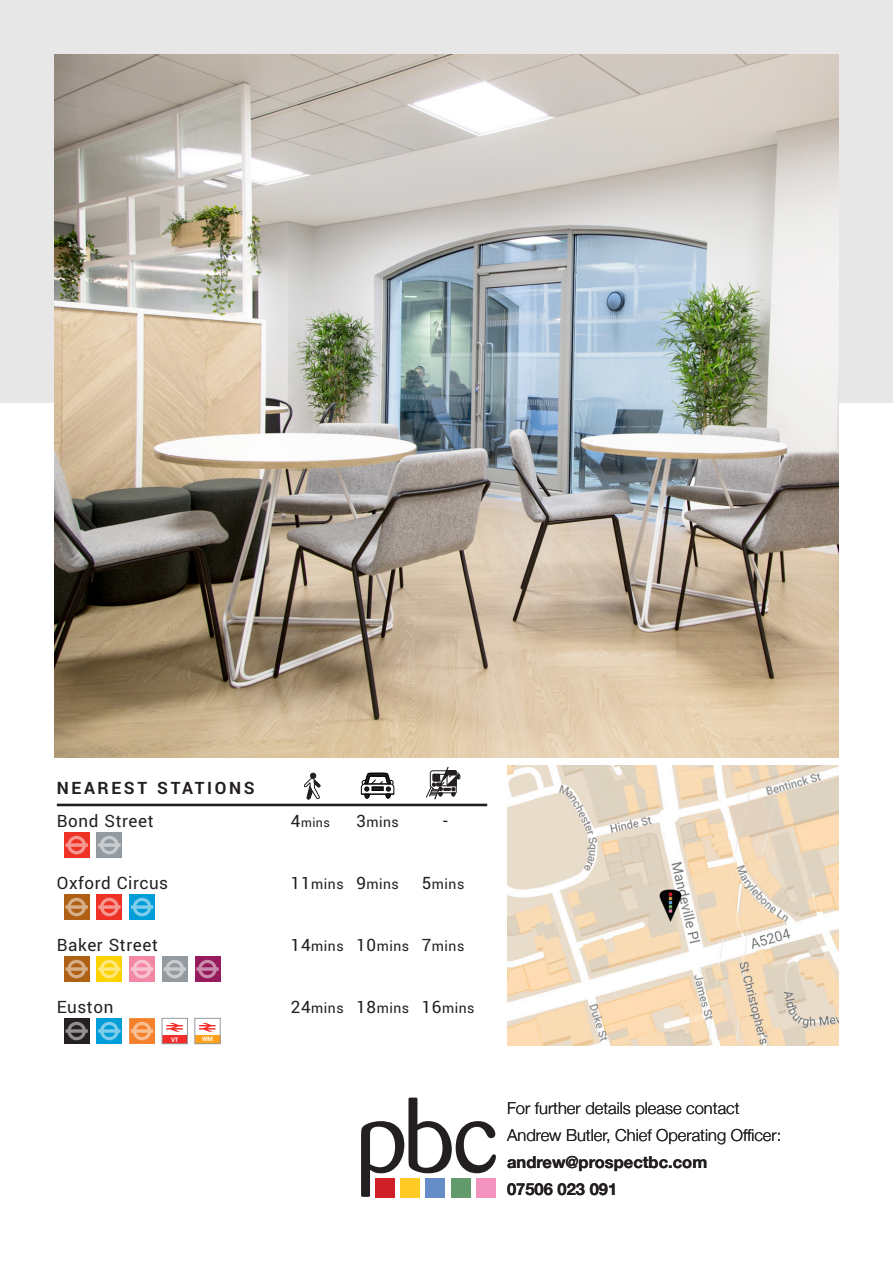
<style>
.page{position:relative;width:893px;height:1263px;background:#fff}
.page>*{position:absolute;margin:0;border:0;box-sizing:border-box;transform-origin:0 0}
.t1{font:18.9px "Yantramanav";letter-spacing:.03em;color:#231f20}
.t2{font:700 18.9px "Yantramanav";letter-spacing:.14em;color:#231f20}
.t3{font:300 16.5px "Helvetica Neue";color:#231f20}
.t4{font:700 16.5px "Helvetica Neue";color:#231f20}
.t5{font:15.45px "Yantramanav";letter-spacing:.03em;color:#231f20}
.t6{font:13.8px "Yantramanav";color:#231f20}
.t7{font:700 6.9px "Yantramanav";color:#fff}
.s1{font-size:18.9px}
</style>
<div class="page">
<div style="left:0;top:0;width:893px;height:403px;background:#e7e7e7"></div>
<svg style="left:361px;top:1097px;width:135px;height:100px"></svg>
<img style="left:507px;top:766px;width:332px;height:279px">
<div style="left:96px;top:894px;width:26px;height:26px;background:#ee3226"></div>
<svg style="left:98px;top:898px;width:23px;height:18px"></svg>
<div style="left:96px;top:956px;width:26px;height:26px;background:#fcd202"></div>
<svg style="left:98px;top:960px;width:23px;height:18px"></svg>
<svg style="left:129px;top:1018px;width:26px;height:26px"></svg>
<svg style="left:131px;top:1022px;width:22px;height:18px"></svg>
<div style="left:64px;top:1018px;width:26px;height:26px;background:#242021"></div>
<svg style="left:65px;top:1022px;width:23px;height:18px"></svg>
<div style="left:96px;top:1018px;width:26px;height:26px;background:#019dd8"></div>
<svg style="left:98px;top:1022px;width:23px;height:18px"></svg>
<div style="left:195px;top:1035px;width:25px;height:9px;background:#ffa016"></div>
<div style="left:195px;top:1018px;width:25px;height:26px;border:1px solid #939aa0"></div>
<svg style="left:199px;top:1023px;width:16px;height:9px"></svg>
<div style="left:162px;top:1035px;width:26px;height:9px;background:#f32c29"></div>
<div style="left:162px;top:1018px;width:26px;height:26px;border:1px solid #939aa0"></div>
<svg style="left:166px;top:1023px;width:17px;height:9px"></svg>
<div style="left:64px;top:956px;width:26px;height:26px;background:#ae6015"></div>
<svg style="left:65px;top:960px;width:23px;height:18px"></svg>
<div style="left:129px;top:956px;width:26px;height:26px;background:#f388a4"></div>
<svg style="left:131px;top:960px;width:22px;height:18px"></svg>
<div style="left:162px;top:956px;width:26px;height:26px;background:#939aa0"></div>
<svg style="left:164px;top:960px;width:22px;height:18px"></svg>
<div style="left:195px;top:956px;width:25px;height:26px;background:#971a5c"></div>
<svg style="left:196px;top:960px;width:23px;height:18px"></svg>
<div style="left:129px;top:894px;width:26px;height:26px;background:#019dd8"></div>
<svg style="left:131px;top:898px;width:22px;height:18px"></svg>
<div style="left:64px;top:894px;width:26px;height:26px;background:#ae6015"></div>
<svg style="left:65px;top:898px;width:23px;height:18px"></svg>
<div style="left:64px;top:832px;width:26px;height:26px;background:#ee3226"></div>
<svg style="left:65px;top:836px;width:23px;height:18px"></svg>
<div style="left:96px;top:832px;width:26px;height:26px;background:#939aa0"></div>
<svg style="left:98px;top:836px;width:23px;height:18px"></svg>
<hr style="left:57px;top:804px;width:430px;height:2px;background:#231f20">
<svg style="left:303px;top:773px;width:18px;height:27px"></svg>
<svg style="left:360px;top:773px;width:35px;height:26px"></svg>
<svg style="left:426px;top:766px;width:34px;height:34px"></svg>
<img style="left:54px;top:54px;width:785px;height:703px">
<p class="t2" style="left:57px;top:777px;width:199px">NEAREST STATIONS</p>
<p class="t1" style="left:57px;top:809px;width:98px">Bond Street</p>
<p class="t1" style="left:57px;top:871px;width:113px">Oxford Circus</p>
<p class="t1" style="left:57px;top:933px;width:103px">Baker Street</p>
<p class="t1" style="left:57px;top:995px;width:58px">Euston</p>
<p class="t7" style="left:171px;top:1035px;width:9px">VT</p>
<p class="t7" style="left:202px;top:1035px;width:12px">WM</p>
<p class="t6" style="left:291px;top:814px;width:40px"><span class="s1">4</span>mins</p>
<p class="t5" style="left:356px;top:812px;width:44px"><span class="s1">3</span>mins</p>
<p class="t1" style="left:443px;top:809px;width:6px">-</p>
<p class="t5" style="left:291px;top:874px;width:54px"><span class="s1">11</span>mins</p>
<p class="t5" style="left:356px;top:874px;width:44px"><span class="s1">9</span>mins</p>
<p class="t5" style="left:422px;top:874px;width:44px"><span class="s1">5</span>mins</p>
<p class="t5" style="left:291px;top:936px;width:54px"><span class="s1">14</span>mins</p>
<p class="t5" style="left:356px;top:936px;width:54px"><span class="s1">10</span>mins</p>
<p class="t5" style="left:422px;top:936px;width:44px"><span class="s1">7</span>mins</p>
<p class="t5" style="left:291px;top:998px;width:54px"><span class="s1">24</span>mins</p>
<p class="t5" style="left:356px;top:998px;width:54px"><span class="s1">18</span>mins</p>
<p class="t5" style="left:422px;top:998px;width:54px"><span class="s1">16</span>mins</p>
<p class="t3" style="left:507px;top:1094px;width:234px">For further details please contact</p>
<p class="t3" style="left:507px;top:1121px;width:276px">Andrew Butler, Chief Operating Officer:</p>
<p class="t4" style="left:507px;top:1149px;width:202px">andrew@prospectbc.com</p>
<p class="t4" style="left:507px;top:1176px;width:112px">07506 023 091</p>
<p class="t3" style="left:743px;top:1121px;width:6px">f</p>
</div>
